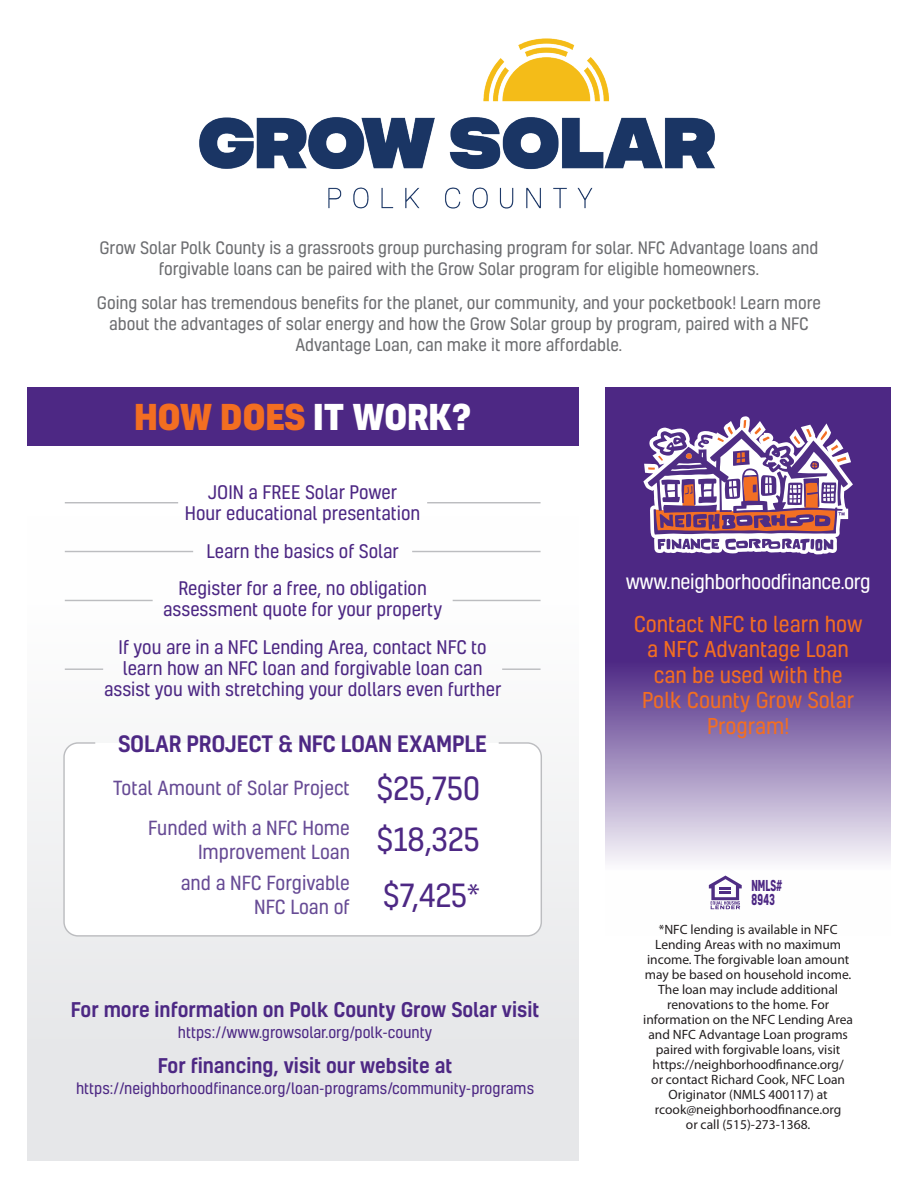
<style>
.page{position:relative;width:918px;height:1188px;background:#fff}
.page>*{position:absolute;margin:0;border:0;box-sizing:border-box;transform-origin:0 0}
.t1{font:800 34.2px "Kelson";letter-spacing:-.01em;color:#f36e21}
.t2{font:30.75px/51.4px "Kelson";color:#4d2884}
.t3{font:500 21.75px "Kelson";letter-spacing:-.01em;color:#4d2884}
.t4{font:21px/25.5px "Kelson";color:#f36e21;text-align:center}
.t5{font:500 19.5px "Kelson";color:#4d2884}
.t6{font:19.35px "Kelson";letter-spacing:-.02em;color:#fff}
.t7{font:18.75px/40.2px "Kelson";color:#674b95;text-align:right}
.t8{font:18px/21px "Kelson";color:#4d2884;text-align:center}
.t9{font:16.5px/21px "Kelson";color:#6c6d70;text-align:center}
.t10{font:15px "Kelson";color:#4d2884}
.t11{font:700 14.55px/14.9px "Kelson";letter-spacing:.015em;color:#4d2884;scale:.67 1}
.t12{font:13.5px/15px "Myriad Pro";color:#231f20;text-align:center}
.s1{color:#fff}
.s2{font-family:"Myriad Pro"}
</style>
<div class="page">
<div style="left:27px;top:516px;width:551px;height:645px;background:linear-gradient(to right,#f1f2f3,#f1f2f3)"></div>
<svg style="left:605px;top:387px;width:286px;height:523px;background:#886fac"></svg>
<div style="left:27px;top:387px;width:551px;height:59px;background:#4d2884"></div>
<svg style="left:709px;top:876px;width:33px;height:33px"></svg>
<svg style="left:643px;top:416px;width:210px;height:138px"></svg>
<img style="left:199px;top:38px;width:516px;height:171px">
<div style="left:64px;top:743px;width:477px;height:193px;background:#fff;border-radius:14px"></div>
<div style="left:63px;top:742px;width:479px;height:195px;border:1px solid #bcbdc0;border-radius:14px"></div>
<hr style="left:65px;top:502px;width:113px;height:1px;background:#bcbdc0">
<hr style="left:65px;top:551px;width:128px;height:1px;background:#bcbdc0">
<hr style="left:65px;top:600px;width:88px;height:1px;background:#bcbdc0">
<hr style="left:65px;top:669px;width:38px;height:1px;background:#bcbdc0">
<hr style="left:427px;top:502px;width:114px;height:1px;background:#bcbdc0">
<hr style="left:412px;top:551px;width:129px;height:1px;background:#bcbdc0">
<hr style="left:453px;top:600px;width:88px;height:1px;background:#bcbdc0">
<hr style="left:502px;top:669px;width:39px;height:1px;background:#bcbdc0">
<p class="t9" style="left:100px;top:237px;width:720px">Grow Solar Polk County is a grassroots group purchasing program for solar. NFC Advantage loans and forgivable loans can be paired with the Grow Solar program for eligible homeowners.</p>
<p class="t9" style="left:97px;top:292px;width:726px">Going solar has tremendous benefits for the planet, our community, and your pocketbook! Learn more about the advantages of solar energy and how the Grow Solar group by program, paired with a NFC<br>Advantage Loan, can make it more affordable.</p>
<h1 class="t1" style="left:134px;top:392px;width:339px">HOW DOES <span class="s1">IT WORK?</span></h1>
<h3 class="t8" style="left:185px;top:481px;width:237px">JOIN a FREE Solar Power<br>Hour educational presentation</h3>
<h3 class="t8" style="left:178px;top:532px;width:250px;line-height:37.5px">Learn the basics of Solar<br>Register for a free, no obligation</h3>
<h3 class="t8" style="left:119px;top:590px;width:370px;line-height:37.5px">assessment quote for your property<br>If you are in a NFC Lending Area, contact NFC to</h3>
<h3 class="t8" style="left:104px;top:657px;width:399px">learn how an NFC loan and forgivable loan can assist you with stretching your dollars even further</h3>
<h3 class="t3" style="left:118px;top:729px;width:371px">SOLAR PROJECT &amp; NFC LOAN EXAMPLE</h3>
<h3 class="t7" style="left:113px;top:767px;width:238px">Total Amount of Solar Project<br>Funded with a NFC Home</h3>
<h3 class="t7" style="left:181px;top:835px;width:171px;line-height:31.7px">Improvement Loan and a NFC Forgivable</h3>
<h3 class="t7" style="left:254px;top:887px;width:97px">NFC Loan of</h3>
<h2 class="t2" style="left:376px;top:762px;width:105px">$25,750 $18,325</h2>
<h2 class="t2" style="left:383px;top:869px;width:99px">$7,425<span class="s2">*</span></h2>
<h3 class="t5" style="left:71px;top:996px;width:470px">For more information on Polk County Grow Solar visit</h3>
<p class="t10" style="left:178px;top:1022px;width:256px">https://www.growsolar.org/polk-county</p>
<h3 class="t5" style="left:158px;top:1052px;width:296px">For financing, visit our website at</h3>
<p class="t10" style="left:76px;top:1078px;width:460px">https://neighborhoodfinance.org/loan-programs/community-programs</p>
<h3 class="t6" style="left:626px;top:569px;width:246px">www.neighborhoodfinance.org</h3>
<h3 class="t4" style="left:634px;top:611px;width:231px">Contact NFC to learn how a NFC Advantage Loan can be used with the<br>Polk County Grow Solar<br>Program!</h3>
<p class="t11" style="left:751px;top:877px;width:48px">NMLS#<br>8943</p>
<p class="t12" style="left:643px;top:921px;width:211px">*NFC lending is available in NFC<br>Lending Areas with no maximum income. The forgivable loan amount may be based on household income.<br>The loan may include additional renovations to the home. For information on the NFC Lending Area and NFC Advantage Loan programs paired with forgivable loans, visit https://neighborhoodfinance.org/<br>or contact Richard Cook, NFC Loan<br>Originator (NMLS 400117) at rcook@neighborhoodfinance.org<br>or call (515)-273-1368.</p>
</div>
